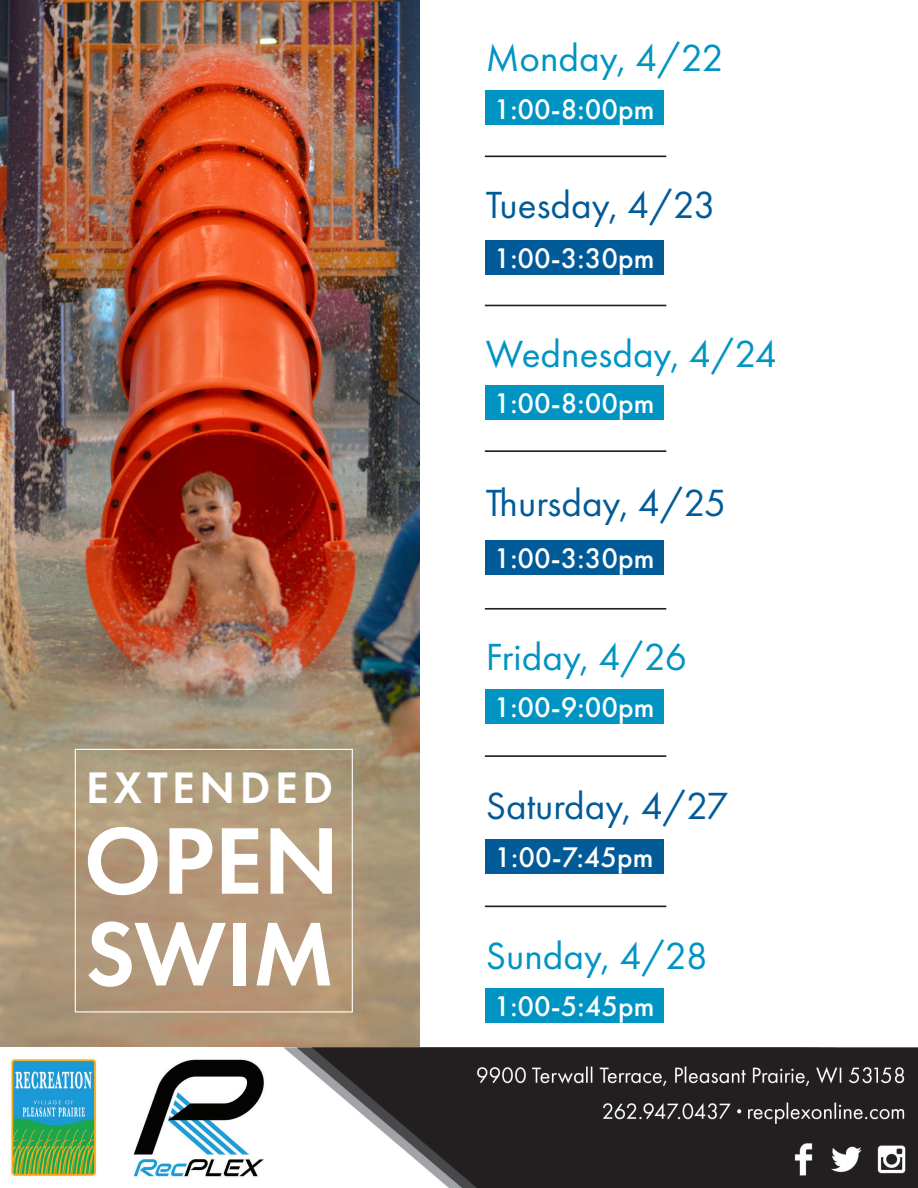
<style>
.page{position:relative;width:918px;height:1188px;background:#fff}
.page>*{position:absolute;margin:0;border:0;box-sizing:border-box;transform-origin:0 0}
.t1{font:600 98.1px "Futura PT";color:#fff}
.t2{font:600 93.9px "Futura PT";color:#fff}
.t3{font:600 45.75px "Futura PT";letter-spacing:.1em;color:#fff}
.t4{font:39.3px "Futura PT";color:#0094c2}
.t5{font:39.3px "Futura PT";color:#015b99}
.t6{font:500 29.4px "Futura PT";color:#fff}
</style>
<div class="page">
<img style="left:0;top:0;width:419px;height:1048px">
<img style="left:11px;top:1048px;width:907px;height:140px">
<div style="left:486px;top:91px;width:178px;height:34px;background:#0094c2"></div>
<div style="left:486px;top:240px;width:178px;height:34px;background:#015b99"></div>
<div style="left:486px;top:540px;width:178px;height:34px;background:#015b99"></div>
<div style="left:486px;top:839px;width:178px;height:34px;background:#015b99"></div>
<div style="left:486px;top:386px;width:178px;height:34px;background:#0094c2"></div>
<div style="left:486px;top:689px;width:178px;height:34px;background:#0094c2"></div>
<div style="left:486px;top:988px;width:178px;height:34px;background:#0094c2"></div>
<div style="left:75px;top:749px;width:278px;height:263px;border:1px solid #fff"></div>
<hr style="left:485px;top:156px;width:181px;height:1px;background:#231f20">
<hr style="left:485px;top:305px;width:181px;height:1px;background:#231f20">
<hr style="left:485px;top:450px;width:181px;height:2px;background:#231f20">
<hr style="left:485px;top:608px;width:181px;height:2px;background:#231f20">
<hr style="left:485px;top:755px;width:181px;height:2px;background:#231f20">
<hr style="left:485px;top:906px;width:181px;height:1px;background:#231f20">
<p class="t3" style="left:86px;top:759px;width:248px">EXTENDED</p>
<p class="t1" style="left:84px;top:800px;width:257px">OPEN</p>
<p class="t2" style="left:85px;top:895px;width:251px">SWIM</p>
<p class="t4" style="left:486px;top:35px;width:240px">Monday, 4/22</p>
<p class="t6" style="left:494px;top:91px;width:162px">1:00-8:00pm</p>
<p class="t5" style="left:486px;top:181px;width:232px">Tuesday, 4/23</p>
<p class="t6" style="left:494px;top:240px;width:162px">1:00-3:30pm</p>
<p class="t4" style="left:486px;top:330px;width:293px">Wednesday, 4/24</p>
<p class="t6" style="left:494px;top:386px;width:162px">1:00-8:00pm</p>
<p class="t5" style="left:486px;top:479px;width:242px">Thursday, 4/25</p>
<p class="t6" style="left:494px;top:540px;width:162px">1:00-3:30pm</p>
<p class="t4" style="left:486px;top:634px;width:203px">Friday, 4/26</p>
<p class="t6" style="left:494px;top:689px;width:162px">1:00-9:00pm</p>
<p class="t5" style="left:486px;top:783px;width:244px">Saturday, 4/27</p>
<p class="t6" style="left:495px;top:839px;width:160px">1:00-7:45pm</p>
<p class="t4" style="left:486px;top:933px;width:224px">Sunday, 4/28</p>
<p class="t6" style="left:494px;top:988px;width:162px">1:00-5:45pm</p>
</div>
